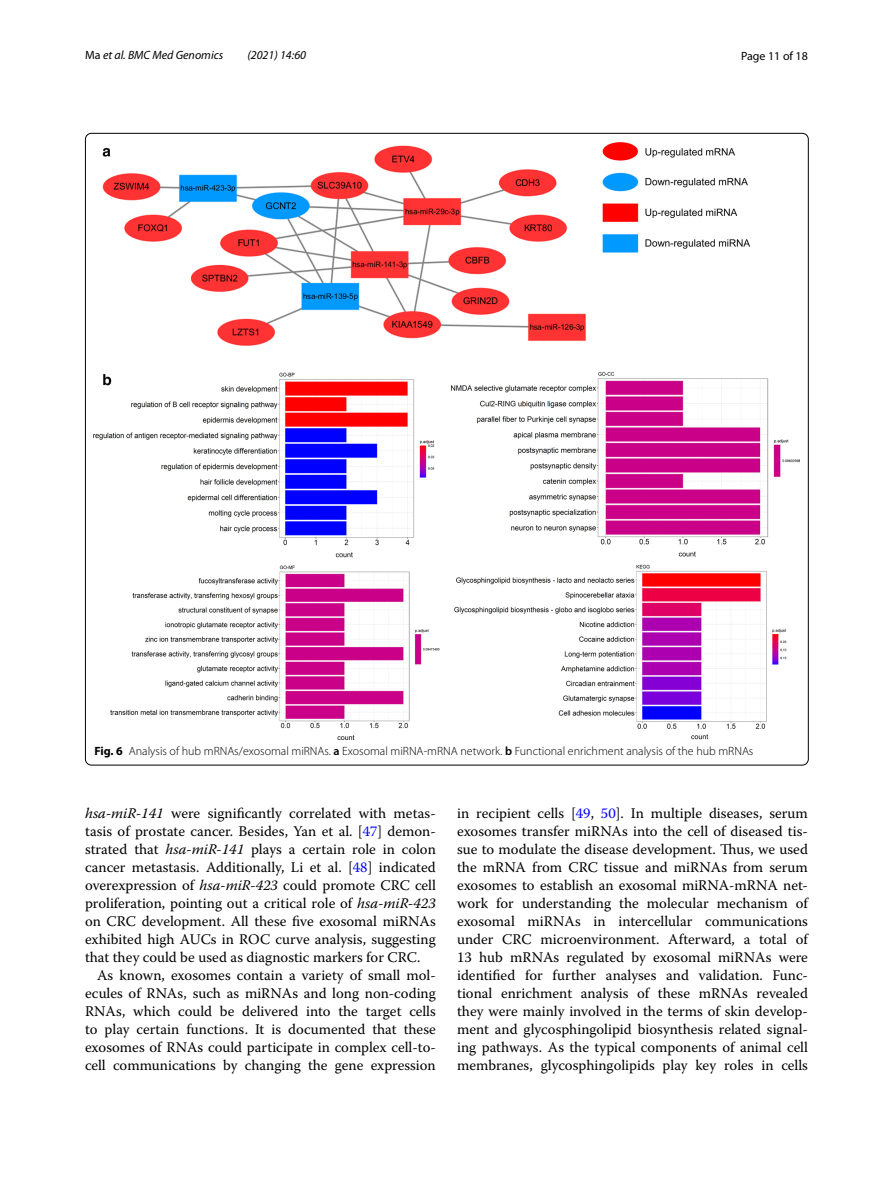
<style>
.page{position:relative;width:893px;height:1187px;background:#fff}
.page>*{position:absolute;margin:0;border:0;box-sizing:border-box;transform-origin:0 0}
.t1{font:14.7px/18px "Warnock Pro";color:#000;text-align:justify}
.t2{font:300 12px "Myriad Pro";color:#000}
.t3{font:italic 12px "Myriad Pro";color:#000}
.t4{font:12px "Myriad Pro";color:#000}
.s1{font-style:normal}
.s2{font-weight:700}
.s3{font-weight:600}
.s4{font-style:italic}
.s5{color:#00f}
</style>
<div class="page">
<img style="left:94px;top:142px;width:706px;height:597px">
<p class="t3" style="left:85px;top:48px;width:140px"><span class="s1">Ma</span> et al. BMC Med Genomics</p>
<p class="t3" style="left:247px;top:48px;width:60px">(2021) 14:60</p>
<p class="t4" style="left:741px;top:48px;width:68px">Page 11 of 18</p>
<p class="t2" style="left:94px;top:744px;width:660px"><span class="s2">Fig. 6</span> Analysis of hub mRNAs/exosomal miRNAs. <span class="s3">a</span> Exosomal miRNA-mRNA network. <span class="s3">b</span> Functional enrichment analysis of the hub mRNAs</p>
<p class="t1" style="left:85px;top:804px;width:352px"><span class="s4">hsa-miR-141</span> were significantly correlated with metas&shy;tasis of prostate cancer. Besides, Yan et al. [<span class="s5">47</span>] demon&shy;strated that <span class="s4">hsa-miR-141</span> plays a certain role in colon cancer metastasis. Additionally, Li et al. [<span class="s5">48</span>] indicated overexpression of <span class="s4">hsa-miR-423</span> could promote CRC cell proliferation, pointing out a critical role of <span class="s4">hsa-miR-423 </span>on CRC development. All these five exosomal miRNAs exhibited high AUCs in ROC curve analysis, suggesting that they could be used as diagnostic markers for CRC.</p>
<p class="t1" style="left:85px;top:966px;width:352px;text-indent:12px">As known, exosomes contain a variety of small mol&shy;ecules of RNAs, such as miRNAs and long non-coding RNAs, which could be delivered into the target cells to play certain functions. It is documented that these exosomes of RNAs could participate in complex cell-to&shy;cell communications by changing the gene expression</p>
<p class="t1" style="left:457px;top:804px;width:352px">in recipient cells [<span class="s5">49</span>, <span class="s5">50</span>]. In multiple diseases, serum exosomes transfer miRNAs into the cell of diseased tis&shy;sue to modulate the disease development. Thus, we used the mRNA from CRC tissue and miRNAs from serum exosomes to establish an exosomal miRNA-mRNA net&shy;work for understanding the molecular mechanism of exosomal miRNAs in intercellular communications under CRC microenvironment. Afterward, a total of 13 hub mRNAs regulated by exosomal miRNAs were identified for further analyses and validation. Func&shy;tional enrichment analysis of these mRNAs revealed they were mainly involved in the terms of skin develop&shy;ment and glycosphingolipid biosynthesis related signal&shy;ing pathways. As the typical components of animal cell membranes, glycosphingolipids play key roles in cells</p>
</div>
